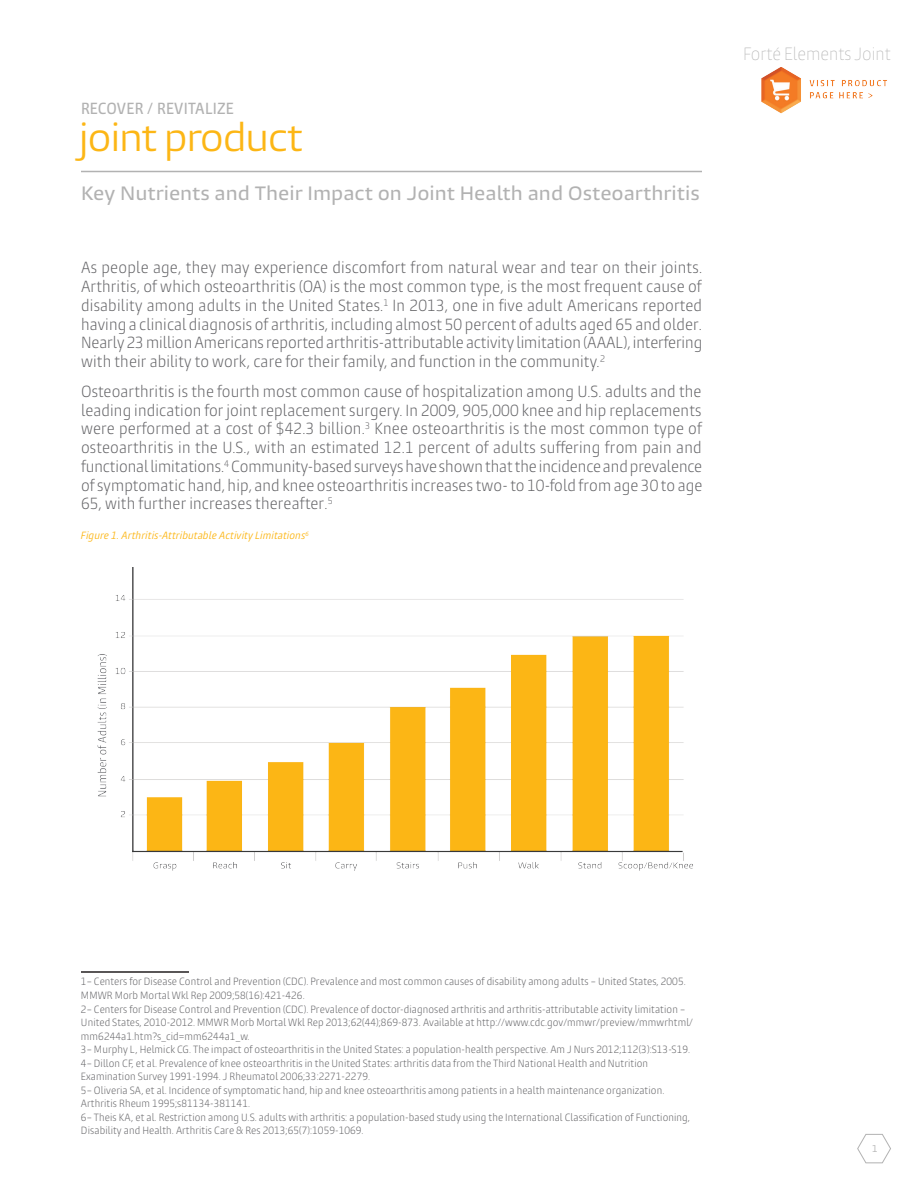
<style>
.page{position:relative;width:918px;height:1188px;background:#fff}
.page>*{position:absolute;margin:0;border:0;box-sizing:border-box;transform-origin:0 0}
.t1{font:36px "Burlingame Pro";letter-spacing:-.04em;color:#fcb615}
.t2{font:500 18px "Burlingame Pro";color:#b2b2b2}
.t3{font:100 condensed 16.5px "Burlingame Pro";color:#b2b2b2}
.t4{font:300 condensed 15px/18.8px "Burlingame Pro";letter-spacing:.01em;color:#636366;text-align:justify}
.t5{font:500 condensed 15px "Burlingame Pro";letter-spacing:.02em;color:#b2b2b2}
.t6{font:300 condensed 9.75px/13.5px "Burlingame Pro";letter-spacing:.01em;color:#636366}
.t7{font:italic condensed 9.75px "Burlingame Pro";letter-spacing:.01em;color:#fcb615}
.t8{font:9px "Burlingame Pro";color:#b2b2b2}
</style>
<div class="page">
<svg style="left:857px;top:1134px;width:34px;height:30px"></svg>
<hr style="left:81px;top:971px;width:108px;height:2px;background:#231f20">
<hr style="left:81px;top:171px;width:621px;height:1px;background:#b2b2b2">
<img style="left:97px;top:568px;width:596px;height:303px">
<img style="left:761px;top:68px;width:126px;height:46px">
<h3 class="t5" style="left:81px;top:99px;width:154px">RECOVER / REVITALIZE</h3>
<h1 class="t1" style="left:79px;top:115px;width:226px">joint product</h1>
<h2 class="t2" style="left:81px;top:182px;width:620px">Key Nutrients and Their Impact on Joint Health and Osteoarthritis</h2>
<p class="t4" style="left:81px;top:259px;width:623px">As people age, they may experience discomfort from natural wear and tear on their joints.<br>Arthritis, of which osteoarthritis (OA) is the most common type, is the most frequent cause of disability among adults in the United States.<sup>1</sup> In 2013, one in five adult Americans reported having a clinical diagnosis of arthritis, including almost 50 percent of adults aged 65 and older.<br>Nearly 23 million Americans reported arthritis-attributable activity limitation (AAAL), interfering with their ability to work, care for their family, and function in the community.<sup>2</sup></p>
<p class="t4" style="left:81px;top:382px;width:623px">Osteoarthritis is the fourth most common cause of hospitalization among U.S. adults and the leading indication for joint replacement surgery. In 2009, 905,000 knee and hip replacements were performed at a cost of $42.3 billion.<sup>3</sup> Knee osteoarthritis is the most common type of osteoarthritis in the U.S., with an estimated 12.1 percent of adults suffering from pain and functional limitations.<sup>4</sup> Community-based surveys have shown that the incidence and prevalence of symptomatic hand, hip, and knee osteoarthritis increases two- to 10-fold from age 30 to age 65, with further increases thereafter.<sup>5</sup></p>
<p class="t7" style="left:81px;top:529px;width:229px">Figure 1. Arthritis-Attributable Activity Limitations<sup>6</sup></p>
<h3 class="t3" style="left:743px;top:44px;width:149px">Forté Elements Joint</h3>
<p class="t6" style="left:81px;top:975px;width:613px">1– Centers for Disease Control and Prevention (CDC). Prevalence and most common causes of disability among adults – United States, 2005.<br>MMWR Morb Mortal Wkl Rep 2009;58(16):421-426.<br>2– Centers for Disease Control and Prevention (CDC). Prevalence of doctor-diagnosed arthritis and arthritis-attributable activity limitation – United States, 2010-2012. MMWR Morb Mortal Wkl Rep 2013;62(44);869-873. Available at http://www.cdc.gov/mmwr/preview/mmwrhtml/ mm6244a1.htm?s_cid=mm6244a1_w.<br>3– Murphy L, Helmick CG. The impact of osteoarthritis in the United States: a population-health perspective. Am J Nurs 2012;112(3):S13-S19.<br>4– Dillon CF, et al. Prevalence of knee osteoarthritis in the United States: arthritis data from the Third National Health and Nutrition Examination Survey 1991-1994. J Rheumatol 2006;33:2271-2279.<br>5– Oliveria SA, et al. Incidence of symptomatic hand, hip and knee osteoarthritis among patients in a health maintenance organization.<br>Arthritis Rheum 1995;s81134-381141.<br>6– Theis KA, et al. Restriction among U.S. adults with arthritis: a population-based study using the International Classification of Functioning, Disability and Health. Arthritis Care &amp; Res 2013;65(7):1059-1069.</p>
<p class="t8" style="left:872px;top:1143px;width:8px">1</p>
</div>
